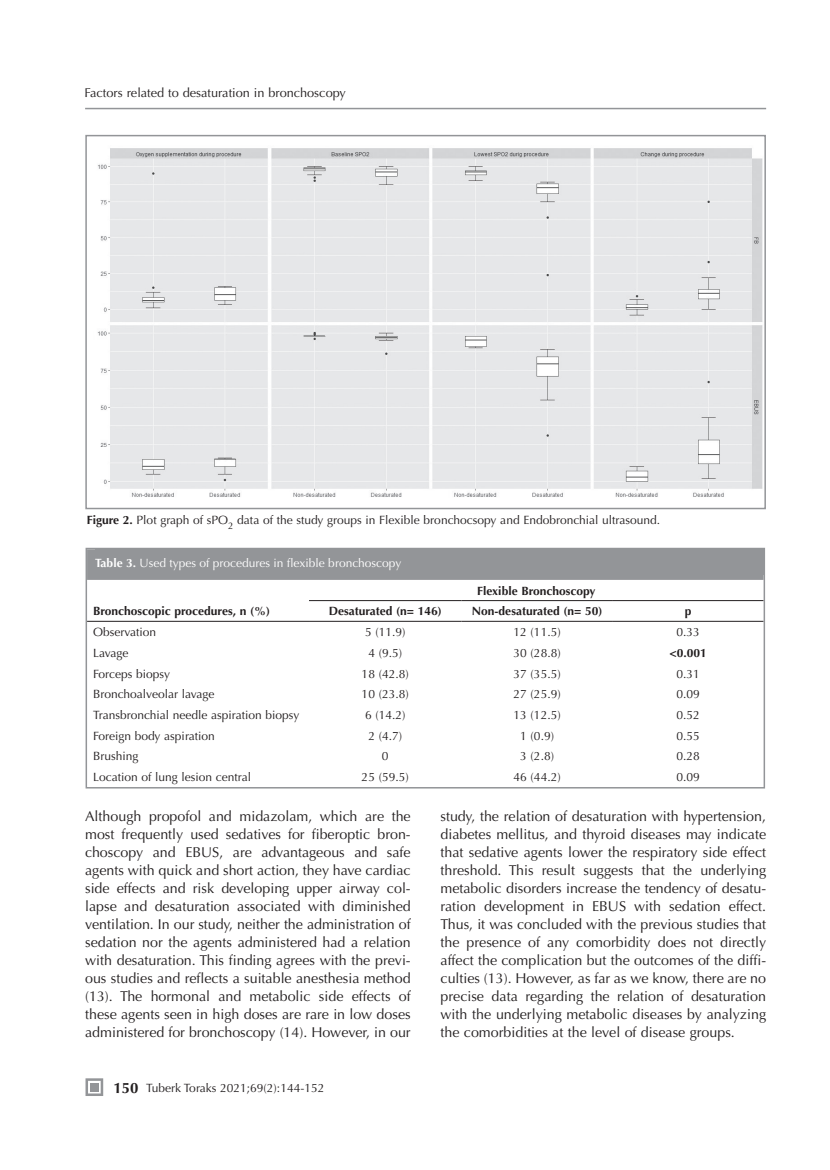
<style>
.page{position:relative;width:830px;height:1170px;background:#fff}
.page>*{position:absolute;margin:0;border:0;box-sizing:border-box;transform-origin:0 0}
.t1{font:700 15px "Optima LT Std";color:#231f20}
.t2{font:14.25px/18px "Optima LT Std";color:#231f20;text-align:justify}
.t3{font:12.75px "Optima LT Std";color:#231f20}
.t4{font:12px "Optima LT Std";color:#231f20}
.t5{font:700 12px "Optima LT Std";color:#231f20}
.t6{font:12px "Optima LT Std";color:#fff}
.s1{font-weight:700}
</style>
<div class="page">
<hr style="left:85px;top:108px;width:680px;height:1px;background:#939598">
<svg style="left:85px;top:1078px;width:18px;height:17px"></svg>
<div style="left:90px;top:1082px;width:8px;height:9px;background:#939598"></div>
<img style="left:97px;top:148px;width:665px;height:349px">
<div style="left:85px;top:135px;width:680px;height:374px;border:2px solid #939598"></div>
<svg style="left:88px;top:550px;width:673px;height:30px;background:#959699"></svg>
<hr style="left:87px;top:621px;width:222px;height:1px;background:#231f20">
<hr style="left:309px;top:621px;width:152px;height:1px;background:#231f20">
<hr style="left:461px;top:621px;width:151px;height:1px;background:#231f20">
<hr style="left:612px;top:621px;width:151px;height:1px;background:#231f20">
<hr style="left:309px;top:600px;width:152px;height:1px;background:#231f20">
<hr style="left:461px;top:600px;width:151px;height:1px;background:#231f20">
<hr style="left:612px;top:600px;width:151px;height:1px;background:#231f20">
<div style="left:95px;top:549px;width:669px;height:26px;background:#939598"></div>
<div style="left:85px;top:547px;width:679px;height:241px;border:2px solid #939598"></div>
<p class="t3" style="left:84px;top:86px;width:263px">Factors related to desaturation in bronchoscopy</p>
<p class="t4" style="left:87px;top:513px;width:574px"><span class="s1">Figure 2.</span> Plot graph of sPO<sub>2</sub> data of the study groups in Flexible bronchocsopy and Endobronchial ultrasound.</p>
<p class="t6" style="left:95px;top:555px;width:307px"><span class="s1">Table 3.</span> Used types of procedures in flexible bronchoscopy</p>
<p class="t5" style="left:477px;top:583px;width:120px">Flexible Bronchoscopy</p>
<p class="t5" style="left:93px;top:604px;width:179px">Bronchoscopic procedures, n (%)</p>
<p class="t5" style="left:328px;top:604px;width:114px">Desaturated (n= 146)</p>
<p class="t5" style="left:471px;top:604px;width:132px">Non-desaturated (n= 50)</p>
<p class="t5" style="left:684px;top:604px;width:8px">p</p>
<p class="t4" style="left:93px;top:625px;width:65px">Observation</p>
<p class="t4" style="left:365px;top:625px;width:42px">5 (11.9)</p>
<p class="t4" style="left:513px;top:625px;width:49px">12 (11.5)</p>
<p class="t4" style="left:676px;top:625px;width:25px">0.33</p>
<p class="t4" style="left:93px;top:645px;width:37px">Lavage</p>
<p class="t4" style="left:368px;top:645px;width:35px">4 (9.5)</p>
<p class="t4" style="left:513px;top:645px;width:49px">30 (28.8)</p>
<p class="t5" style="left:669px;top:645px;width:39px">&lt;0.001</p>
<p class="t4" style="left:93px;top:666px;width:79px">Forceps biopsy</p>
<p class="t4" style="left:361px;top:666px;width:49px">18 (42.8)</p>
<p class="t4" style="left:513px;top:666px;width:49px">37 (35.5)</p>
<p class="t4" style="left:676px;top:666px;width:25px">0.31</p>
<p class="t4" style="left:93px;top:687px;width:123px">Bronchoalveolar lavage</p>
<p class="t4" style="left:361px;top:687px;width:49px">10 (23.8)</p>
<p class="t4" style="left:513px;top:687px;width:49px">27 (25.9)</p>
<p class="t4" style="left:676px;top:687px;width:25px">0.09</p>
<p class="t4" style="left:93px;top:707px;width:208px">Transbronchial needle aspiration biopsy</p>
<p class="t4" style="left:365px;top:707px;width:42px">6 (14.2)</p>
<p class="t4" style="left:513px;top:707px;width:49px">13 (12.5)</p>
<p class="t4" style="left:676px;top:707px;width:25px">0.52</p>
<p class="t4" style="left:93px;top:728px;width:123px">Foreign body aspiration</p>
<p class="t4" style="left:368px;top:728px;width:35px">2 (4.7)</p>
<p class="t4" style="left:520px;top:728px;width:35px">1 (0.9)</p>
<p class="t4" style="left:676px;top:728px;width:25px">0.55</p>
<p class="t4" style="left:93px;top:749px;width:47px">Brushing</p>
<p class="t4" style="left:381px;top:749px;width:8px">0</p>
<p class="t4" style="left:520px;top:749px;width:35px">3 (2.8)</p>
<p class="t4" style="left:676px;top:749px;width:25px">0.28</p>
<p class="t4" style="left:93px;top:769px;width:159px">Location of lung lesion central</p>
<p class="t4" style="left:361px;top:769px;width:49px">25 (59.5)</p>
<p class="t4" style="left:513px;top:769px;width:49px">46 (44.2)</p>
<p class="t4" style="left:676px;top:769px;width:25px">0.09</p>
<p class="t2" style="left:85px;top:807px;width:327px">Although propofol and midazolam, which are the most frequently used sedatives for fiberoptic bron&shy;choscopy and EBUS, are advantageous and safe agents with quick and short action, they have cardiac side effects and risk developing upper airway col&shy;lapse and desaturation associated with diminished ventilation. In our study, neither the administration of sedation nor the agents administered had a relation with desaturation. This finding agrees with the previ&shy;ous studies and reflects a suitable anesthesia method (13). The hormonal and metabolic side effects of these agents seen in high doses are rare in low doses administered for bronchoscopy (14). However, in our</p>
<p class="t2" style="left:440px;top:807px;width:327px">study, the relation of desaturation with hypertension, diabetes mellitus, and thyroid diseases may indicate that sedative agents lower the respiratory side effect threshold. This result suggests that the underlying metabolic disorders increase the tendency of desatu&shy;ration development in EBUS with sedation effect.<br>Thus, it was concluded with the previous studies that the presence of any comorbidity does not directly affect the complication but the outcomes of the diffi&shy;culties (13). However, as far as we know, there are no precise data regarding the relation of desaturation with the underlying metabolic diseases by analyzing the comorbidities at the level of disease groups.</p>
<p class="t1" style="left:113px;top:1078px;width:27px">150</p>
<p class="t4" style="left:146px;top:1080px;width:180px">Tuberk Toraks 2021;69(2):144-152</p>
</div>
